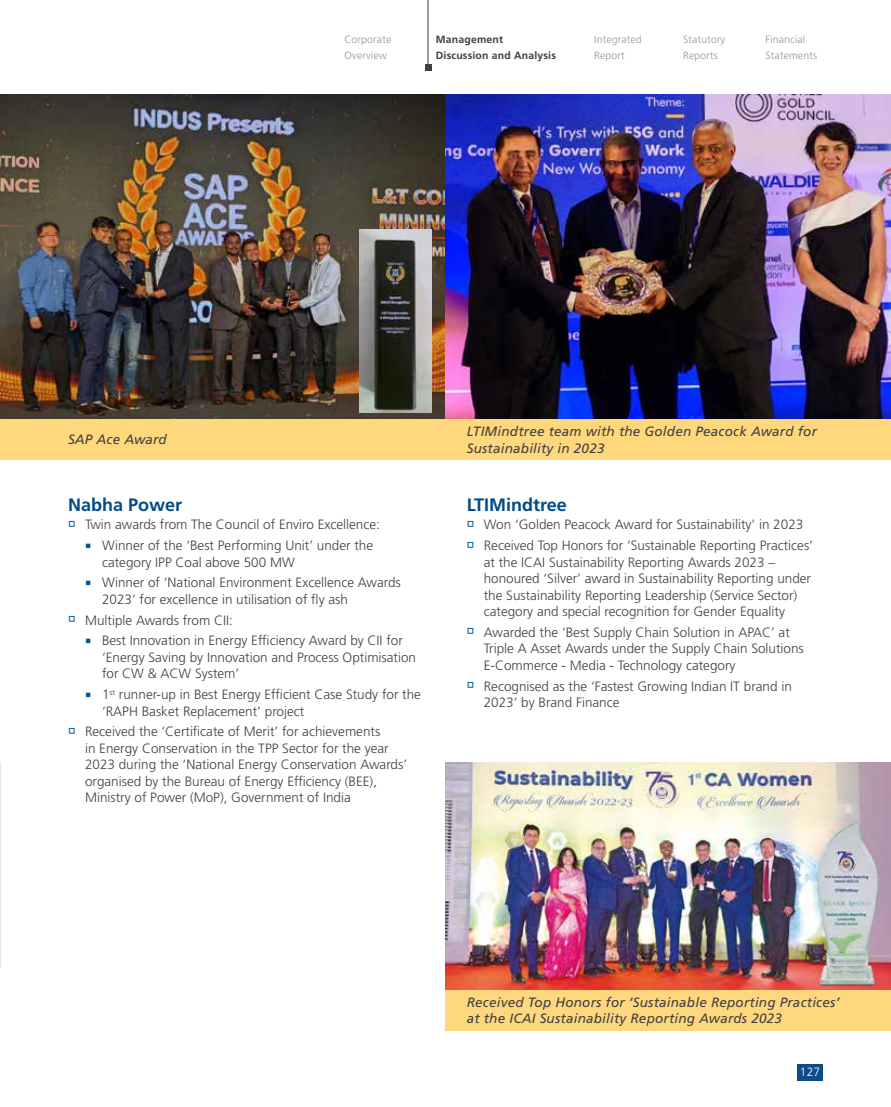
<style>
.page{position:relative;width:891px;height:1107px;background:#fff}
.page>*{position:absolute;margin:0;border:0;box-sizing:border-box;transform-origin:0 0}
.t1{font:700 18px "Frutiger LT Pro";color:#004b88}
.t2{font:300 13.5px/16.5px "Frutiger LT Pro";color:#414042}
.t3{font:italic 13.5px/16.5px "Frutiger LT Pro";letter-spacing:.015em;color:#414042}
.t4{font:300 12px "Frutiger LT Pro";color:#fff}
.t5{font:300 10.5px/16.5px "Frutiger LT Pro";letter-spacing:.015em;color:#939598}
.t6{font:700 10.5px/16.5px "Frutiger LT Pro";letter-spacing:.015em;color:#414042}
.s1{color:#005691}
</style>
<div class="page">
<div style="left:0;top:419px;width:891px;height:41px;background:#ffd77d"></div>
<div style="left:446px;top:989px;width:445px;height:41px;background:#ffd77d"></div>
<hr style="left:428px;top:0;width:1px;height:64px;background:#414042">
<svg style="left:425px;top:64px;width:6px;height:6px"></svg>
<div style="left:797px;top:1064px;width:26px;height:16px;background:#0c4d89"></div>
<img style="left:0;top:94px;width:446px;height:325px">
<img style="left:446px;top:94px;width:445px;height:325px">
<img style="left:446px;top:762px;width:445px;height:227px">
<img style="left:359px;top:229px;width:72px;height:184px">
<p class="t3" style="left:68px;top:432px;width:100px">SAP Ace Award</p>
<p class="t6" style="left:436px;top:31px;width:122px">Management<br>Discussion and Analysis</p>
<p class="t5" style="left:766px;top:31px;width:53px">Financial<br>Statements</p>
<p class="t5" style="left:594px;top:31px;width:49px">Integrated<br>Report</p>
<p class="t5" style="left:344px;top:31px;width:48px">Corporate<br>Overview</p>
<p class="t5" style="left:683px;top:31px;width:44px">Statutory<br>Reports</p>
<p class="t3" style="left:467px;top:423px;width:352px">LTIMindtree team with the Golden Peacock Award for<br>Sustainability in 2023</p>
<h1 class="t1" style="left:68px;top:494px;width:116px">Nabha Power</h1>
<p class="t2" style="left:102px;top:515px;width:279px;line-height:20.7px;text-indent:-34px"><span class="s1">→</span> Twin awards from The Council of Enviro Excellence:<br>Winner of the ‘Best Performing Unit’ under the</p>
<p class="t2" style="left:102px;top:552px;width:300px;line-height:20.7px">category IPP Coal above 500 MW<br>Winner of ‘National Environment Excellence Awards</p>
<p class="t2" style="left:102px;top:591px;width:248px">2023’ for excellence in utilisation of fly ash</p>
<p class="t2" style="left:102px;top:610px;width:302px;line-height:20.7px;text-indent:-34px"><span class="s1">→</span> Multiple Awards from CII:<br>Best Innovation in Energy Efficiency Award by CII for</p>
<p class="t2" style="left:102px;top:649px;width:316px">‘Energy Saving by Innovation and Process Optimisation for CW &amp; ACW System’</p>
<p class="t2" style="left:102px;top:686px;width:321px">1<sup>st</sup> runner-up in Best Energy Efficient Case Study for the ‘RAPH Basket Replacement’ project</p>
<p class="t2" style="left:85px;top:724px;width:324px;text-indent:-17px"><span class="s1">→</span> Received the ‘Certificate of Merit’ for achievements<br>in Energy Conservation in the TPP Sector for the year 2023 during the ‘National Energy Conservation Awards’ organised by the Bureau of Energy Efficiency (BEE), Ministry of Power (MoP), Government of India</p>
<h1 class="t1" style="left:467px;top:494px;width:102px">LTIMindtree</h1>
<p class="t2" style="left:467px;top:517px;width:338px"><span class="s1">→</span> Won ‘Golden Peacock Award for Sustainability’ in 2023</p>
<p class="t2" style="left:484px;top:537px;width:331px;text-indent:-17px"><span class="s1">→</span> Received Top Honors for ‘Sustainable Reporting Practices’ at the ICAI Sustainability Reporting Awards 2023 – honoured ‘Silver’ award in Sustainability Reporting under the Sustainability Reporting Leadership (Service Sector) category and special recognition for Gender Equality</p>
<p class="t2" style="left:484px;top:624px;width:322px;text-indent:-17px"><span class="s1">→</span> Awarded the ‘Best Supply Chain Solution in APAC’ at<br>Triple A Asset Awards under the Supply Chain Solutions<br>E-Commerce - Media - Technology category</p>
<p class="t2" style="left:484px;top:678px;width:310px;text-indent:-17px"><span class="s1">→</span> Recognised as the ‘Fastest Growing Indian IT brand in<br>2023’ by Brand Finance</p>
<p class="t3" style="left:467px;top:994px;width:374px">Received Top Honors for ‘Sustainable Reporting Practices’ at the ICAI Sustainability Reporting Awards 2023</p>
<p class="t4" style="left:800px;top:1065px;width:22px">127</p>
</div>
